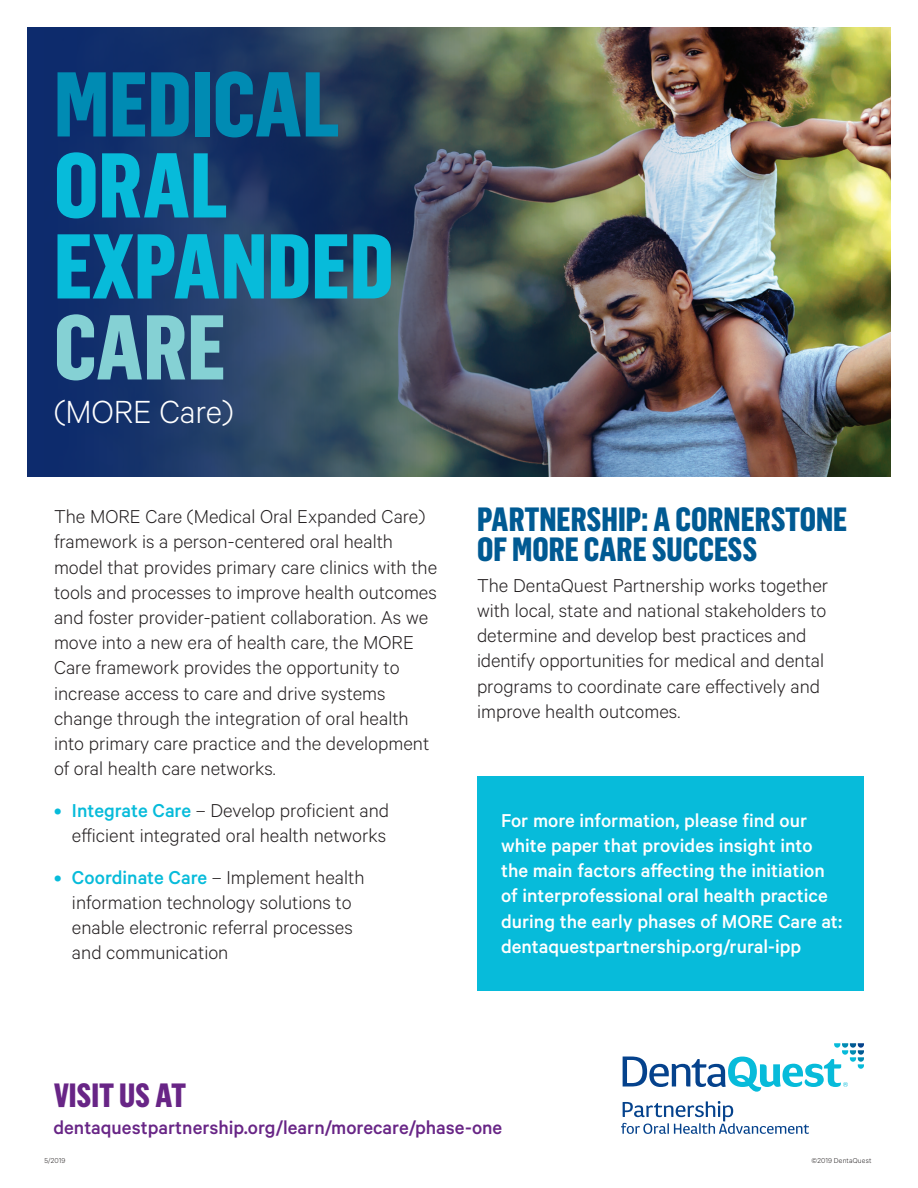
<style>
.page{position:relative;width:918px;height:1188px;background:#fff}
.page>*{position:absolute;margin:0;border:0;box-sizing:border-box;transform-origin:0 0}
.t1{font:800 90px/81px "Flama Condensed";color:#07bbda}
.t2{font:800 90px "Flama Condensed";color:#008bb3}
.t3{font:800 90px "Flama Condensed";color:#85d1d4}
.t4{font:300 36px "Calibre";letter-spacing:-.005em;color:#fff}
.t5{font:800 33px/29.7px "Flama Condensed";color:#005a93}
.t6{font:800 33px "Flama Condensed";color:#682586}
.t7{font:300 21px/25.2px "Calibre";color:#231f20}
.t8{font:500 21px/25.2px "Calibre";color:#fff}
.t9{font:500 21px "Calibre";color:#682586}
.t10{font:300 7.95px "Calibre";letter-spacing:.02em;color:#231f20}
.s1{font-weight:500;color:#07bbda}
</style>
<div class="page">
<img style="left:730px;top:27px;width:161px;height:450px">
<img style="left:27px;top:27px;width:703px;height:450px">
<div style="left:477px;top:776px;width:387px;height:214px;background:#07bbda"></div>
<svg style="left:623px;top:1043px;width:241px;height:49px"></svg>
<svg style="left:621px;top:1101px;width:188px;height:33px"></svg>
<h1 class="t2" style="left:54px;top:47px;width:288px">MEDICAL</h1>
<h1 class="t1" style="left:54px;top:142px;width:341px">ORAL<br>EXPANDED</h1>
<h1 class="t3" style="left:54px;top:290px;width:173px">CARE</h1>
<h2 class="t4" style="left:54px;top:391px;width:181px">(MORE Care)</h2>
<p class="t7" style="left:54px;top:503px;width:385px">The MORE Care (Medical Oral Expanded Care) framework is a person-centered oral health model that provides primary care clinics with the tools and processes to improve health outcomes and foster provider-patient collaboration. As we move into a new era of health care, the MORE Care framework provides the opportunity to increase access to care and drive systems change through the integration of oral health into primary care practice and the development of oral health care networks.</p>
<p class="t7" style="left:54px;top:797px;width:337px;text-align:right"><span class="s1">• Integrate Care</span> – Develop proficient and efficient integrated oral health networks</p>
<p class="t7" style="left:72px;top:864px;width:294px;text-indent:-18px"><span class="s1">• Coordinate Care</span> – Implement health information technology solutions to enable electronic referral processes and communication</p>
<h3 class="t5" style="left:477px;top:503px;width:372px">PARTNERSHIP: A CORNERSTONE<br>OF MORE CARE SUCCESS</h3>
<p class="t7" style="left:477px;top:572px;width:353px">The DentaQuest Partnership works together with local, state and national stakeholders to determine and develop best practices and identify opportunities for medical and dental programs to coordinate care effectively and improve health outcomes.</p>
<p class="t8" style="left:501px;top:807px;width:343px">For more information, please find our white paper that provides insight into the main factors affecting the initiation of interprofessional oral health practice during the early phases of MORE Care at: dentaquestpartnership.org/rural-ipp</p>
<h3 class="t6" style="left:54px;top:1074px;width:134px">VISIT US AT</h3>
<p class="t9" style="left:54px;top:1115px;width:450px">dentaquestpartnership.org/learn/morecare/phase-one</p>
<p class="t10" style="left:45px;top:1156px;width:23px">5/2019</p>
<p class="t10" style="left:812px;top:1156px;width:61px">©2019 DentaQuest</p>
</div>
